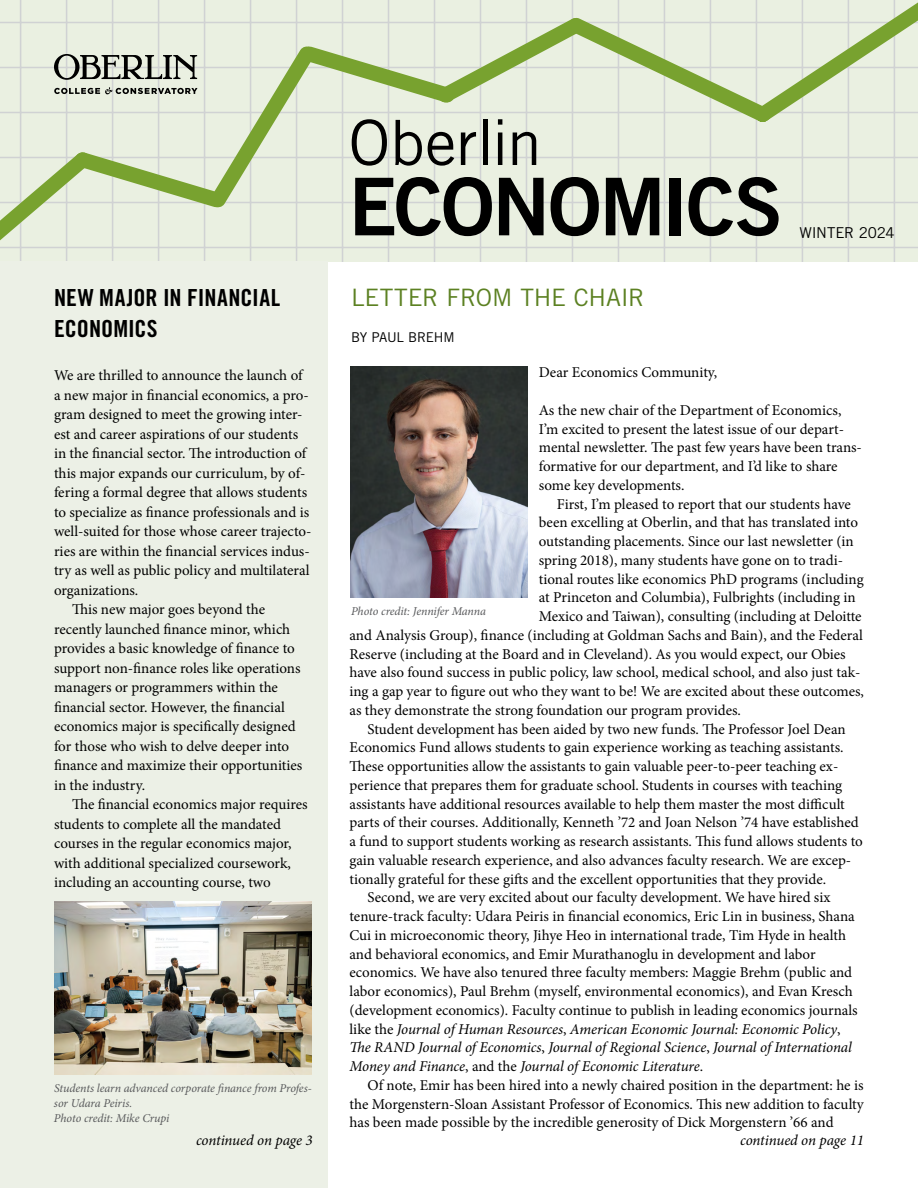
<style>
.page{position:relative;width:918px;height:1188px;background:#fff}
.page>*{position:absolute;margin:0;border:0;box-sizing:border-box;transform-origin:0 0}
.t1{font:79.65px "Trade Gothic LT Std Bd 2";letter-spacing:-.025em;color:#000}
.t2{font:62.55px "Trade Gothic LT Std";letter-spacing:-.01em;color:#000}
.Heading_Green__H2{font:24px "Trade Gothic LT Std";letter-spacing:-.005em;color:#5c8122}
.Heading_Alt_1{font:23.55px/31.5px "Trade Gothic LT Std Bd Cn 20";color:#000}
.body_w_indent{font:15px/19.5px "Minion Pro";color:#000}
.t3{font:italic 15px "Minion Pro";letter-spacing:-.01em;color:#000}
.t4{font:15px "Trade Gothic LT Std";letter-spacing:-.01em;color:#000}
.t5{font:13.5px "Trade Gothic LT Std";letter-spacing:-.015em;color:#000}
.t6{font:italic 12px/15px "Minion Pro";letter-spacing:-.01em;color:#58595b}
.s1{font-style:italic}
</style>
<div class="page">
<div style="left:0;top:0;width:918px;height:262px;background:#eaf0e1"></div>
<hr style="left:20px;top:0;width:1px;height:262px;background:#d0d2d3">
<hr style="left:66px;top:0;width:1px;height:262px;background:#d0d2d3">
<hr style="left:112px;top:0;width:1px;height:262px;background:#d0d2d3">
<hr style="left:158px;top:0;width:1px;height:262px;background:#d0d2d3">
<hr style="left:204px;top:0;width:1px;height:262px;background:#d0d2d3">
<hr style="left:250px;top:0;width:1px;height:262px;background:#d0d2d3">
<hr style="left:296px;top:0;width:1px;height:262px;background:#d0d2d3">
<hr style="left:342px;top:0;width:1px;height:262px;background:#d0d2d3">
<hr style="left:388px;top:0;width:1px;height:262px;background:#d0d2d3">
<hr style="left:434px;top:0;width:1px;height:262px;background:#d0d2d3">
<hr style="left:480px;top:0;width:1px;height:262px;background:#d0d2d3">
<hr style="left:526px;top:0;width:1px;height:262px;background:#d0d2d3">
<hr style="left:0;top:157px;width:918px;height:1px;background:#d0d2d3">
<hr style="left:0;top:202px;width:918px;height:1px;background:#d0d2d3">
<hr style="left:572px;top:0;width:1px;height:262px;background:#d0d2d3">
<hr style="left:618px;top:0;width:1px;height:262px;background:#d0d2d3">
<hr style="left:664px;top:0;width:1px;height:262px;background:#d0d2d3">
<hr style="left:710px;top:0;width:1px;height:262px;background:#d0d2d3">
<hr style="left:756px;top:0;width:1px;height:262px;background:#d0d2d3">
<hr style="left:802px;top:0;width:1px;height:262px;background:#d0d2d3">
<hr style="left:848px;top:0;width:1px;height:262px;background:#d0d2d3">
<hr style="left:894px;top:0;width:1px;height:262px;background:#d0d2d3">
<hr style="left:0;top:247px;width:918px;height:1px;background:#d0d2d3">
<hr style="left:0;top:292px;width:918px;height:1px;background:#d0d2d3">
<hr style="left:0;top:337px;width:918px;height:1px;background:#d0d2d3">
<hr style="left:0;top:382px;width:918px;height:1px;background:#d0d2d3">
<hr style="left:0;top:427px;width:918px;height:1px;background:#d0d2d3">
<svg style="left:0;top:5px;width:574px;height:256px"></svg>
<svg style="left:556px;top:0;width:362px;height:135px"></svg>
<img style="left:350px;top:366px;width:178px;height:232px">
<div style="left:0;top:262px;width:328px;height:926px;background:#ecf0e6"></div>
<img style="left:54px;top:902px;width:258px;height:173px">
<h2 class="Heading_Alt_1" style="left:54px;top:282px;width:228px">NEW MAJOR IN FINANCIAL<br>ECONOMICS</h2>
<p class="body_w_indent" style="left:54px;top:366px;width:259px">We are thrilled to announce the launch of a new major in financial economics, a pro&shy;gram designed to meet the growing inter&shy;est and career aspirations of our students in the financial sector. The introduction of this major expands our curriculum, by of&shy;fering a formal degree that allows students to specialize as finance professionals and is well-suited for those whose career trajecto&shy;ries are within the financial services indus&shy;try as well as public policy and multilateral organizations.</p>
<p class="body_w_indent" style="left:54px;top:600px;width:250px;text-indent:18px">This new major goes beyond the recently launched finance minor, which provides a basic knowledge of finance to support non-finance roles like operations managers or programmers within the financial sector. However, the financial economics major is specifically designed for those who wish to delve deeper into finance and maximize their opportunities in the industry.</p>
<p class="body_w_indent" style="left:54px;top:795px;width:255px;text-indent:18px">The financial economics major requires students to complete all the mandated courses in the regular economics major, with additional specialized coursework, including an accounting course, two</p>
<p class="t6" style="left:54px;top:1081px;width:259px">Students learn advanced corporate finance from Profes&shy;sor Udara Peiris.</p>
<p class="t6" style="left:54px;top:1111px;width:117px">Photo credit: Mike Crupi</p>
<p class="t3" style="left:196px;top:1130px;width:118px">continued on page 3</p>
<h1 class="t2" style="left:349px;top:105px;width:195px">Oberlin</h1>
<h1 class="t1" style="left:349px;top:158px;width:436px">ECONOMICS</h1>
<p class="t4" style="left:800px;top:224px;width:97px">WINTER 2024</p>
<h2 class="Heading_Green__H2" style="left:351px;top:283px;width:295px">LETTER FROM THE CHAIR</h2>
<p class="t5" style="left:351px;top:329px;width:105px">BY PAUL BREHM</p>
<p class="body_w_indent" style="left:539px;top:363px;width:180px">Dear Economics Community,</p>
<p class="body_w_indent" style="left:539px;top:401px;width:325px;line-height:18.8px">As the new chair of the Department of Economics, I’m excited to present the latest issue of our depart&shy;mental newsletter. The past few years have been trans&shy;formative for our department, and I’d like to share some key developments.</p>
<p class="body_w_indent" style="left:557px;top:494px;width:296px">First, I’m pleased to report that our students have</p>
<p class="body_w_indent" style="left:539px;top:513px;width:321px">been excelling at Oberlin, and that has translated into</p>
<p class="body_w_indent" style="left:539px;top:532px;width:317px">outstanding placements. Since our last newsletter (in</p>
<p class="body_w_indent" style="left:539px;top:551px;width:306px">spring 2018), many students have gone on to tradi-</p>
<p class="body_w_indent" style="left:539px;top:569px;width:326px">tional routes like economics PhD programs (including</p>
<p class="body_w_indent" style="left:539px;top:588px;width:318px">at Princeton and Columbia), Fulbrights (including in</p>
<p class="body_w_indent" style="left:539px;top:607px;width:324px">Mexico and Taiwan), consulting (including at Deloitte</p>
<p class="body_w_indent" style="left:350px;top:626px;width:515px">and Analysis Group), finance (including at Goldman Sachs and Bain), and the Federal</p>
<p class="body_w_indent" style="left:350px;top:644px;width:498px">Reserve (including at the Board and in Cleveland). As you would expect, our Obies</p>
<p class="body_w_indent" style="left:350px;top:663px;width:513px">have also found success in public policy, law school, medical school, and also just tak-</p>
<p class="body_w_indent" style="left:350px;top:682px;width:516px">ing a gap year to figure out who they want to be! We are excited about these outcomes,</p>
<p class="body_w_indent" style="left:350px;top:701px;width:393px">as they demonstrate the strong foundation our program provides.</p>
<p class="body_w_indent" style="left:350px;top:720px;width:515px;line-height:18.8px;text-indent:18px">Student development has been aided by two new funds. The Professor Joel Dean Economics Fund allows students to gain experience working as teaching assistants.<br>These opportunities allow the assistants to gain valuable peer-to-peer teaching ex&shy;perience that prepares them for graduate school. Students in courses with teaching assistants have additional resources available to help them master the most difficult parts of their courses. Additionally, Kenneth ’72 and Joan Nelson ’74 have established a fund to support students working as research assistants. This fund allows students to gain valuable research experience, and also advances faculty research. We are excep&shy;tionally grateful for these gifts and the excellent opportunities that they provide.</p>
<p class="body_w_indent" style="left:350px;top:888px;width:510px;line-height:18.8px;text-indent:18px">Second, we are very excited about our faculty development. We have hired six tenure-track faculty: Udara Peiris in financial economics, Eric Lin in business, Shana Cui in microeconomic theory, Jihye Heo in international trade, Tim Hyde in health and behavioral economics, and Emir Murathanoglu in development and labor economics. We have also tenured three faculty members: Maggie Brehm (public and labor economics), Paul Brehm (myself, environmental economics), and Evan Kresch (development economics). Faculty continue to publish in leading economics journals like the <span class="s1">Journal of Human Resources</span>, <span class="s1">American Economic Journal: Economic Policy</span>, <span class="s1">The RAND Journal of Economics</span>, <span class="s1">Journal of Regional Science</span>, <span class="s1">Journal of International Money and Finance</span>, and the <span class="s1">Journal of Economic Literature</span>.</p>
<p class="body_w_indent" style="left:350px;top:1076px;width:516px;line-height:18.8px;text-align:justify;text-indent:18px">Of note, Emir has been hired into a newly chaired position in the department: he is the Morgenstern-Sloan Assistant Professor of Economics. This new addition to faculty has been made possible by the incredible generosity of Dick Morgenstern ’66 and</p>
<p class="t6" style="left:351px;top:604px;width:136px">Photo credit: Jennifer Manna</p>
<p class="t3" style="left:740px;top:1130px;width:125px">continued on page 11</p>
</div>
